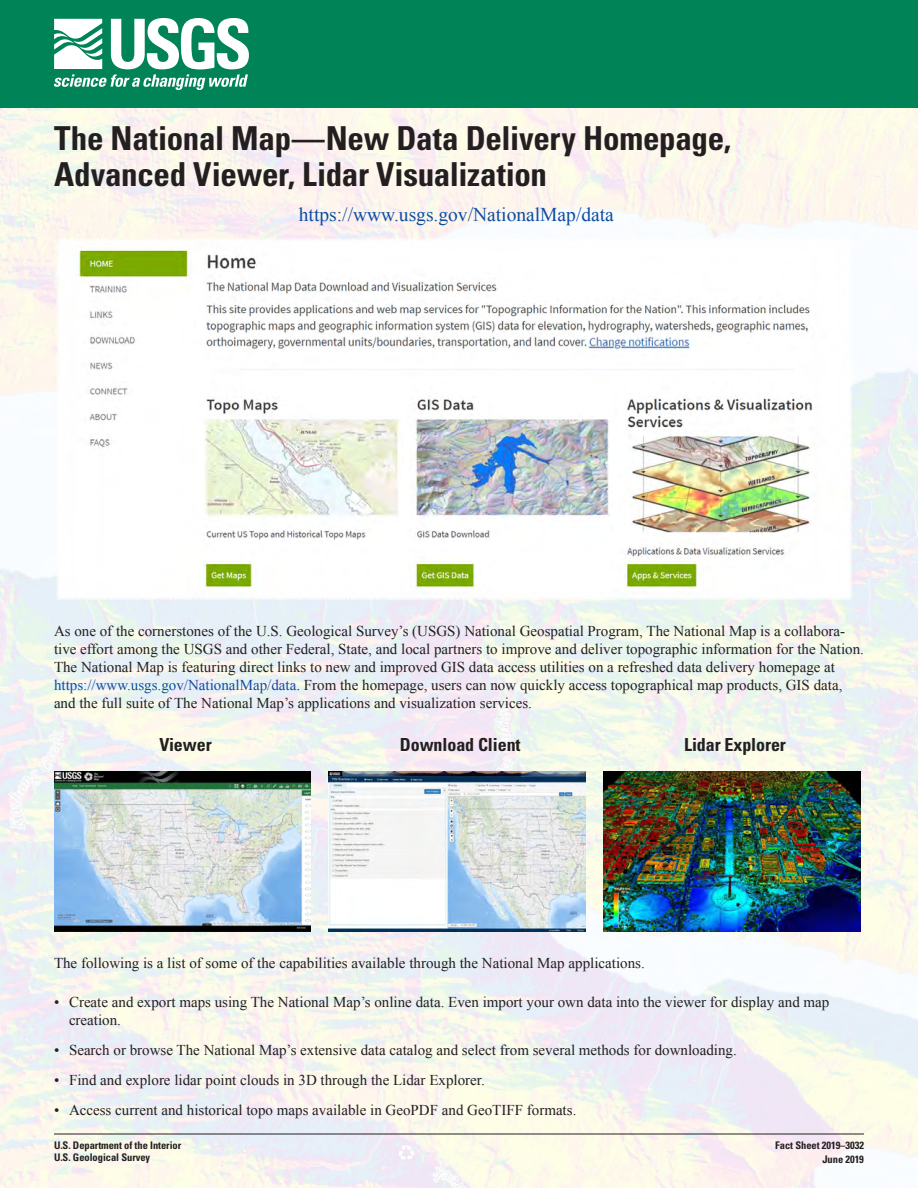
<style>
.page{position:relative;width:918px;height:1188px;background:#fff}
.page>*{position:absolute;margin:0;border:0;box-sizing:border-box;transform-origin:0 0}
.t1{font:700 condensed 33px/36px "Univers";letter-spacing:-.01em;color:#231f20}
.BodyNoIndent{font:19.5px "Times New Roman";color:#0d4da1}
.Heading_1{font:700 condensed 18px "Univers";letter-spacing:-.005em;color:#231f20}
.t2{font:15px/18px "Times New Roman";color:#231f20}
.t3{font:700 condensed 10.5px/12px "Univers";letter-spacing:-.005em;color:#231f20}
.s1{color:#0d4da1}
</style>
<div class="page">
<img style="left:0;top:108px;width:918px;height:1080px">
<div style="left:0;top:0;width:918px;height:108px;background:#008457"></div>
<svg style="left:54px;top:18px;width:195px;height:72px"></svg>
<img style="left:57px;top:238px;width:794px;height:362px">
<img style="left:54px;top:771px;width:257px;height:161px">
<img style="left:329px;top:771px;width:257px;height:161px">
<img style="left:604px;top:771px;width:256px;height:161px">
<hr style="left:54px;top:1134px;width:810px;height:1px;background:#231f20">
<svg style="left:398px;top:1145px;width:16px;height:15px"></svg>
<p class="t1" style="left:54px;top:120px;width:679px">The National Map—New Data Delivery Homepage,<br>Advanced Viewer, Lidar Visualization</p>
<p class="BodyNoIndent" style="left:299px;top:202px;width:317px">https://www.usgs.gov/NationalMap/data</p>
<p class="t2" style="left:54px;top:622px;width:812px">As one of the cornerstones of the U.S. Geological Survey’s (USGS) National Geospatial Program, The National Map is a collabora&shy;tive effort among the USGS and other Federal, State, and local partners to improve and deliver topographic information for the Nation.<br>The National Map is featuring direct links to new and improved GIS data access utilities on a refreshed data delivery homepage at <span class="s1">https://www.usgs.gov/NationalMap/data</span>. From the homepage, users can now quickly access topographical map products, GIS data, and the full suite of The National Map’s applications and visualization services.</p>
<p class="Heading_1" style="left:159px;top:734px;width:54px">Viewer</p>
<p class="Heading_1" style="left:400px;top:734px;width:122px">Download Client</p>
<p class="Heading_1" style="left:684px;top:734px;width:103px">Lidar Explorer</p>
<p class="t2" style="left:54px;top:954px;width:592px">The following is a list of some of the capabilities available through the National Map applications.</p>
<p class="t2" style="left:69px;top:993px;width:762px;text-indent:-15px">• Create and export maps using The National Map’s online data. Even import your own data into the viewer for display and map creation.</p>
<p class="t2" style="left:54px;top:1041px;width:684px">• Search or browse The National Map’s extensive data catalog and select from several methods for downloading.</p>
<p class="t2" style="left:54px;top:1071px;width:432px">• Find and explore lidar point clouds in 3D through the Lidar Explorer.</p>
<p class="t2" style="left:54px;top:1101px;width:524px">• Access current and historical topo maps available in GeoPDF and GeoTIFF formats.</p>
<p class="t3" style="left:54px;top:1139px;width:129px">U.S. Department of the Interior<br>U.S. Geological Survey</p>
<p class="t3" style="left:775px;top:1138px;width:90px;line-height:13.6px;text-align:right">Fact Sheet 2019–3032<br>June 2019</p>
</div>
